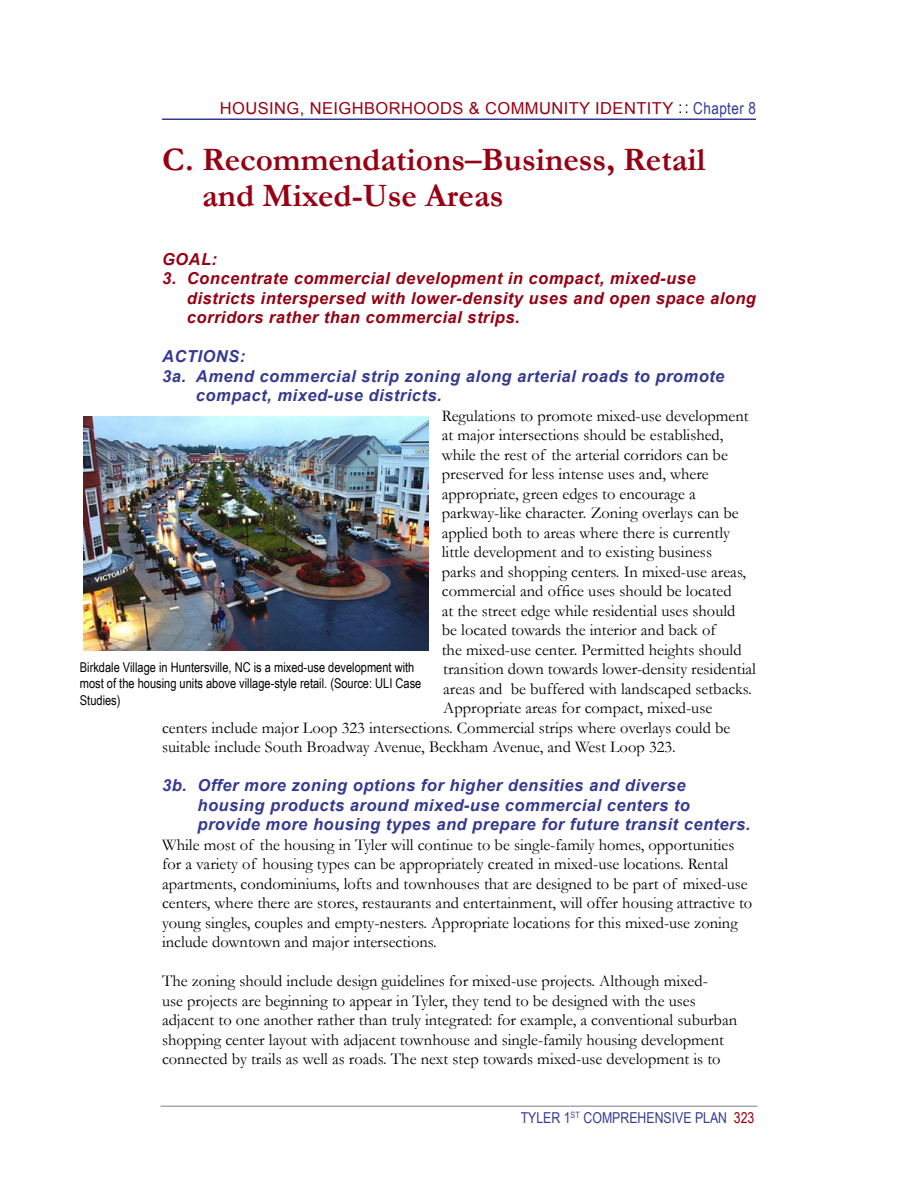
<style>
.page{position:relative;width:918px;height:1188px;background:#fff}
.page>*{position:absolute;margin:0;border:0;box-sizing:border-box;transform-origin:0 0}
.t1{font:700 33px/36px "Garamond";color:#970013}
.t2{font:16.5px/19.5px "Garamond";color:#000}
.t3{font:italic 700 16.5px/19.5px "Arial";letter-spacing:.03em;color:#353a90}
.t4{font:italic 700 16.5px/19.5px "Arial";letter-spacing:.03em;color:#970013}
.t5{font:16.5px "Arial";letter-spacing:.025em;color:#970013}
.t6{font:15px "Arial Narrow";color:#353a90}
.t7{font:13.5px/16.5px "Arial Narrow";color:#000}
.s1{font-family:"Arial Narrow";color:#000}
.s2{font-family:"Arial Narrow";color:#353a90}
.s3{color:#970013}
</style>
<div class="page">
<hr style="left:162px;top:118px;width:594px;height:2px;background:#353a90">
<hr style="left:160px;top:1106px;width:598px;height:1px;background:#a7a9ac">
<img style="left:83px;top:417px;width:345px;height:234px">
<p class="t5" style="left:220px;top:98px;width:538px">HOUSING, NEIGHBORHOODS &amp; COMMUNITY IDENTITY <span class="s1">: :</span> <span class="s2">Chapter 8</span></p>
<h1 class="t1" style="left:202px;top:142px;width:505px;text-indent:-40px">C. Recommendations–Business, Retail and Mixed-Use Areas</h1>
<p class="t4" style="left:162px;top:250px;width:57px">GOAL:</p>
<p class="t4" style="left:187px;top:269px;width:571px;text-indent:-25px">3. Concentrate commercial development in compact, mixed-use districts interspersed with lower-density uses and open space along corridors rather than commercial strips.</p>
<p class="t3" style="left:162px;top:347px;width:85px">Actions:</p>
<p class="t3" style="left:162px;top:367px;width:564px">3a. Amend commercial strip zoning along arterial roads to promote</p>
<p class="t3" style="left:196px;top:386px;width:247px">compact, mixed-use districts.</p>
<p class="t2" style="left:442px;top:405px;width:308px">Regulations to promote mixed-use development</p>
<p class="t2" style="left:442px;top:425px;width:283px">at major intersections should be established,</p>
<p class="t2" style="left:442px;top:444px;width:288px">while the rest of the arterial corridors can be</p>
<p class="t2" style="left:442px;top:464px;width:268px">preserved for less intense uses and, where</p>
<p class="t2" style="left:442px;top:483px;width:255px">appropriate, green edges to encourage a</p>
<p class="t2" style="left:442px;top:503px;width:298px">parkway-like character. Zoning overlays can be</p>
<p class="t2" style="left:442px;top:522px;width:290px">applied both to areas where there is currently</p>
<p class="t2" style="left:442px;top:542px;width:272px">little development and to existing business</p>
<p class="t2" style="left:442px;top:561px;width:306px">parks and shopping centers. In mixed-use areas,</p>
<p class="t2" style="left:442px;top:581px;width:291px">commercial and office uses should be located</p>
<p class="t2" style="left:442px;top:600px;width:295px">at the street edge while residential uses should</p>
<p class="t2" style="left:442px;top:620px;width:275px">be located towards the interior and back of</p>
<p class="t2" style="left:442px;top:639px;width:301px">the mixed-use center. Permitted heights should</p>
<p class="t2" style="left:443px;top:659px;width:314px">transition down towards lower-density residential</p>
<p class="t2" style="left:443px;top:678px;width:310px">areas and be buffered with landscaped setbacks.</p>
<p class="t2" style="left:443px;top:698px;width:271px">Appropriate areas for compact, mixed-use</p>
<p class="t2" style="left:162px;top:717px;width:570px">centers include major Loop 323 intersections. Commercial strips where overlays could be</p>
<p class="t2" style="left:162px;top:737px;width:515px">suitable include South Broadway Avenue, Beckham Avenue, and West Loop 323.</p>
<p class="t3" style="left:197px;top:776px;width:554px;text-indent:-35px">3b. Offer more zoning options for higher densities and diverse housing products around mixed-use commercial centers to provide more housing types and prepare for future transit centers.</p>
<p class="t2" style="left:162px;top:834px;width:592px">While most of the housing in Tyler will continue to be single-family homes, opportunities for a variety of housing types can be appropriately created in mixed-use locations. Rental apartments, condominiums, lofts and townhouses that are designed to be part of mixed-use centers, where there are stores, restaurants and entertainment, will offer housing attractive to young singles, couples and empty-nesters. Appropriate locations for this mixed-use zoning include downtown and major intersections.</p>
<p class="t2" style="left:162px;top:971px;width:577px">The zoning should include design guidelines for mixed-use projects. Although mixed-<br>use projects are beginning to appear in Tyler, they tend to be designed with the uses adjacent to one another rather than truly integrated: for example, a conventional suburban shopping center layout with adjacent townhouse and single-family housing development connected by trails as well as roads. The next step towards mixed-use development is to</p>
<p class="t7" style="left:80px;top:658px;width:343px">Birkdale Village in Huntersville, NC is a mixed-use development with most of the housing units above village-style retail. (Source: ULI Case<br>Studies)</p>
<p class="t6" style="left:521px;top:1106px;width:235px">Tyler 1<sup>ST</sup> Comprehensive plan <span class="s3">323</span></p>
</div>
